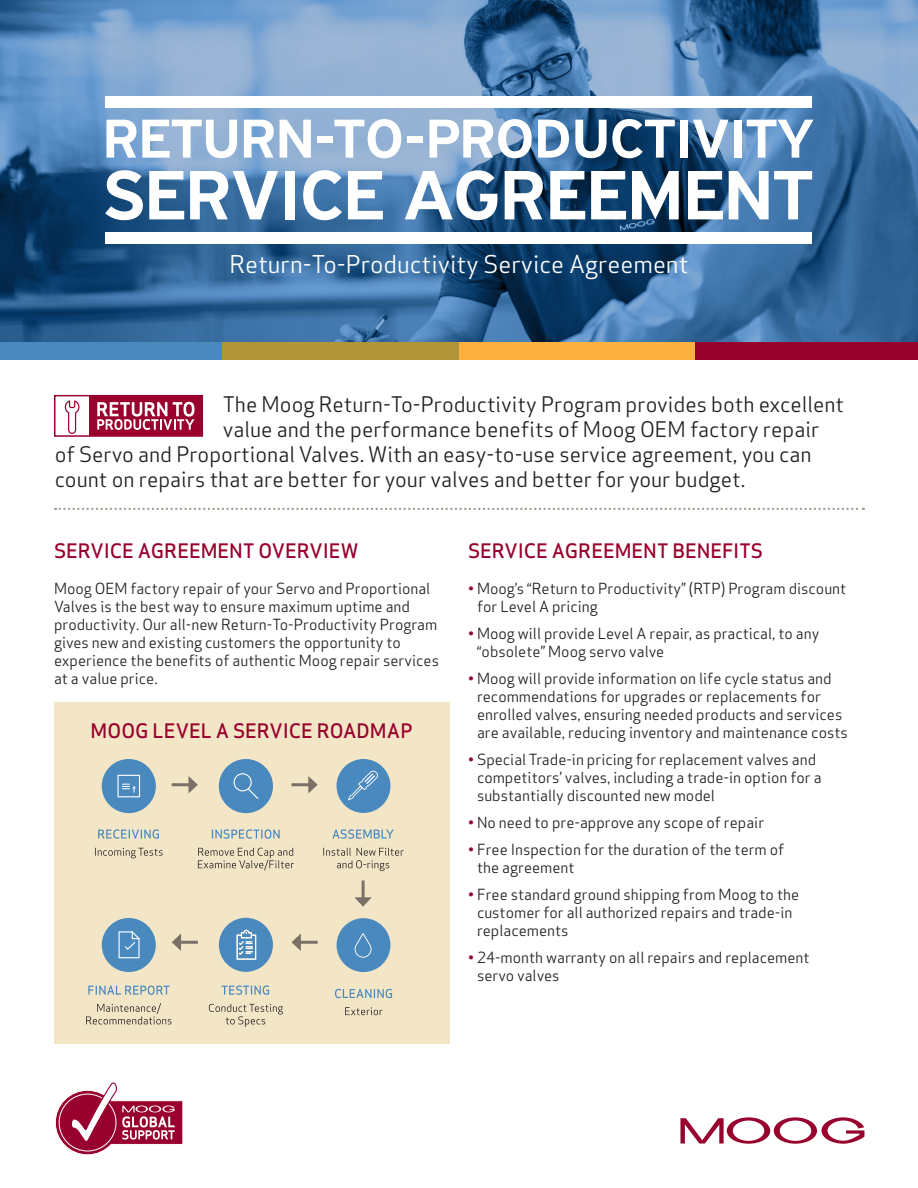
<style>
.page{position:relative;width:918px;height:1188px;background:#fff}
.page>*{position:absolute;margin:0;border:0;box-sizing:border-box;transform-origin:0 0}
.Mice{font:24px "Apex Sans";color:#fff}
.Moog-Body{font:21px "Apex Sans";color:#231f20}
.Moog-Header{font:500 19.5px "Apex Sans";letter-spacing:-.005em;color:#98012d}
.Moog-Body-2{font:15px/18px "Apex Sans";color:#231f20}
.s1{color:#98012d}
</style>
<div class="page">
<svg style="left:55px;top:508px;width:809px;height:2px"></svg>
<div style="left:54px;top:395px;width:149px;height:42px;background:#fff;border:2px solid #99002e"></div>
<div style="left:89px;top:395px;width:113px;height:41px;background:#99002e"></div>
<svg style="left:97px;top:402px;width:97px;height:28px"></svg>
<svg style="left:65px;top:400px;width:15px;height:34px"></svg>
<svg style="left:680px;top:1117px;width:184px;height:27px"></svg>
<svg style="left:55px;top:1082px;width:128px;height:73px"></svg>
<div style="left:54px;top:702px;width:395px;height:342px;background:#f2e6c7"></div>
<svg style="left:345px;top:1007px;width:38px;height:8px"></svg>
<svg style="left:335px;top:989px;width:57px;height:9px"></svg>
<div style="left:102px;top:759px;width:54px;height:54px;background:#4a89be;border-radius:50%"></div>
<svg style="left:122px;top:784px;width:14px;height:8px"></svg>
<div style="left:117px;top:775px;width:23px;height:22px;border:1px solid #fff"></div>
<svg style="left:95px;top:848px;width:68px;height:10px"></svg>
<svg style="left:98px;top:829px;width:61px;height:10px"></svg>
<div style="left:337px;top:918px;width:53px;height:54px;background:#4a89be;border-radius:50%"></div>
<svg style="left:355px;top:933px;width:17px;height:25px"></svg>
<svg style="left:323px;top:848px;width:81px;height:23px"></svg>
<svg style="left:332px;top:829px;width:62px;height:10px"></svg>
<div style="left:219px;top:759px;width:54px;height:54px;background:#4a89be;border-radius:50%"></div>
<svg style="left:234px;top:773px;width:24px;height:26px"></svg>
<svg style="left:198px;top:848px;width:96px;height:22px"></svg>
<svg style="left:212px;top:829px;width:68px;height:10px"></svg>
<svg style="left:219px;top:918px;width:54px;height:54px"></svg>
<svg style="left:209px;top:1004px;width:74px;height:23px"></svg>
<svg style="left:222px;top:986px;width:47px;height:9px"></svg>
<div style="left:102px;top:918px;width:54px;height:54px;background:#4a89be;border-radius:50%"></div>
<svg style="left:119px;top:931px;width:21px;height:27px"></svg>
<svg style="left:86px;top:1003px;width:85px;height:22px"></svg>
<svg style="left:88px;top:986px;width:82px;height:9px"></svg>
<hr style="left:172px;top:783px;width:19px;height:3px;background:#7a7067">
<svg style="left:189px;top:776px;width:9px;height:17px"></svg>
<hr style="left:291px;top:783px;width:20px;height:3px;background:#7a7067">
<svg style="left:308px;top:776px;width:10px;height:17px"></svg>
<hr style="left:298px;top:941px;width:20px;height:3px;background:#7a7067">
<svg style="left:291px;top:934px;width:10px;height:17px"></svg>
<hr style="left:178px;top:941px;width:20px;height:3px;background:#7a7067">
<svg style="left:172px;top:934px;width:9px;height:17px"></svg>
<hr style="left:362px;top:880px;width:3px;height:20px;background:#7a7067">
<svg style="left:354px;top:897px;width:18px;height:10px"></svg>
<div style="left:337px;top:759px;width:53px;height:54px;background:#4a89be;border-radius:50%"></div>
<svg style="left:348px;top:770px;width:30px;height:30px"></svg>
<img style="left:0;top:0;width:918px;height:342px">
<div style="left:0;top:342px;width:223px;height:18px;background:#4a89be"></div>
<div style="left:223px;top:342px;width:236px;height:18px;background:#b19539"></div>
<div style="left:459px;top:342px;width:236px;height:18px;background:#fbb03f"></div>
<div style="left:695px;top:342px;width:223px;height:18px;background:#98012d"></div>
<div style="left:105px;top:96px;width:707px;height:12px;background:#fff"></div>
<div style="left:105px;top:232px;width:707px;height:11px;background:#fff"></div>
<div style="left:680px;top:120px;width:8px;height:38px;background:#fff"></div>
<svg style="left:103px;top:103px;width:577px;height:117px"></svg>
<svg style="left:688px;top:104px;width:128px;height:115px"></svg>
<p class="Mice" style="left:230px;top:244px;width:460px">Return-To-Productivity Service Agreement</p>
<p class="Moog-Body" style="left:223px;top:387px;width:623px">The Moog Return-To-Productivity Program provides both excellent</p>
<p class="Moog-Body" style="left:223px;top:412px;width:598px">value and the performance benefits of Moog OEM factory repair</p>
<p class="Moog-Body" style="left:55px;top:437px;width:758px">of Servo and Proportional Valves. With an easy-to-use service agreement, you can</p>
<p class="Moog-Body" style="left:55px;top:462px;width:692px">count on repairs that are better for your valves and better for your budget.</p>
<p class="Moog-Header" style="left:54px;top:534px;width:306px">SERVICE AGREEMENT OVERVIEW</p>
<p class="Moog-Body-2" style="left:54px;top:578px;width:387px">Moog OEM factory repair of your Servo and Proportional Valves is the best way to ensure maximum uptime and productivity. Our all-new Return-To-Productivity Program gives new and existing customers the opportunity to experience the benefits of authentic Moog repair services at a value price.</p>
<p class="Moog-Header" style="left:91px;top:714px;width:324px">MOOG LEVEL A SERVICE ROADMAP</p>
<p class="Moog-Header" style="left:468px;top:534px;width:297px">SERVICE AGREEMENT BENEFITS</p>
<p class="Moog-Body-2" style="left:477px;top:578px;width:371px;text-indent:-9px"><span class="s1">•</span> Moog’s “Return to Productivity” (RTP) Program discount for Level A pricing</p>
<p class="Moog-Body-2" style="left:477px;top:623px;width:344px;text-indent:-9px"><span class="s1">•</span> Moog will provide Level A repair, as practical, to any “obsolete” Moog servo valve</p>
<p class="Moog-Body-2" style="left:477px;top:668px;width:372px;text-indent:-9px"><span class="s1">•</span> Moog will provide information on life cycle status and recommendations for upgrades or replacements for enrolled valves, ensuring needed products and services are available, reducing inventory and maintenance costs</p>
<p class="Moog-Body-2" style="left:477px;top:749px;width:346px;text-indent:-9px"><span class="s1">•</span> Special Trade-in pricing for replacement valves and competitors’ valves, including a trade-in option for a substantially discounted new model</p>
<p class="Moog-Body-2" style="left:468px;top:812px;width:298px"><span class="s1">•</span> No need to pre-approve any scope of repair</p>
<p class="Moog-Body-2" style="left:477px;top:839px;width:309px;text-indent:-9px"><span class="s1">•</span> Free Inspection for the duration of the term of the agreement</p>
<p class="Moog-Body-2" style="left:477px;top:884px;width:324px;text-indent:-9px"><span class="s1">•</span> Free standard ground shipping from Moog to the customer for all authorized repairs and trade-in replacements</p>
<p class="Moog-Body-2" style="left:477px;top:947px;width:334px;text-indent:-9px"><span class="s1">•</span> 24-month warranty on all repairs and replacement servo valves</p>
</div>
